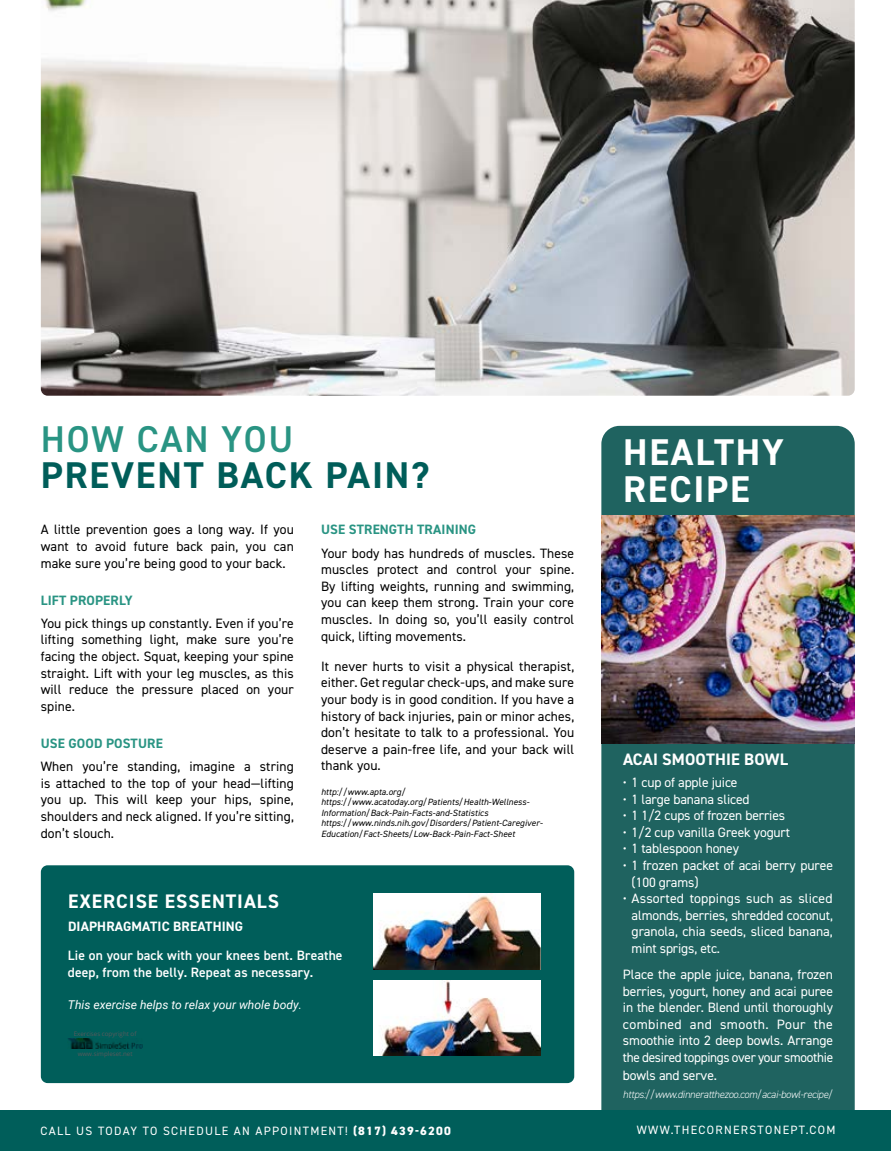
<style>
.page{position:relative;width:891px;height:1151px;background:#fff}
.page>*{position:absolute;margin:0;border:0;box-sizing:border-box;transform-origin:0 0}
.t1{font:700 37.35px "DIN2014";letter-spacing:.05em;color:#005d59}
.t2{font:700 37.35px/37.4px "DIN2014";letter-spacing:.05em;color:#fff}
.t3{font:600 37.35px "DIN2014";letter-spacing:.05em;color:#299483}
.t4{font:700 19.57px "DIN2014";letter-spacing:.05em;color:#fff}
.t5{font:700 16.65px "DIN2014";letter-spacing:.01em;color:#fff}
.t6{font:13.5px/16.7px "DIN2014";letter-spacing:.01em;color:#000;text-align:justify}
.t7{font:13.5px/16.7px "DIN2014";letter-spacing:-.01em;color:#fff;text-align:justify}
.t8{font:600 13.5px/16.7px "DIN2014";letter-spacing:.01em;color:#fff}
.t9{font:700 13.5px "DIN2014";letter-spacing:.01em;color:#299483}
.t10{font:700 13.5px "DIN2014";letter-spacing:.01em;color:#fff}
.t11{font:12.15px "DIN2014";letter-spacing:.11em;color:#fff}
.t12{font:italic 12.15px "Roboto";color:#fff}
.t13{font:italic 300 10.58px "DIN2014";letter-spacing:-.02em;color:#fff}
.t14{font:italic 9px/10.6px "DIN2014";letter-spacing:.01em;color:#000}
.t15{font:6.3px "Open Sans";color:#58595b}
.s1{font-weight:800}
</style>
<div class="page">
<div style="left:601px;top:426px;width:254px;height:683px;background:#1f6360"></div>
<div style="left:0;top:1109px;width:891px;height:41px;background:#005e5a"></div>
<img style="left:601px;top:515px;width:254px;height:228px">
<img style="left:41px;top:0;width:814px;height:395px">
<div style="left:41px;top:865px;width:533px;height:217px;background:#005e5a;border-radius:7px"></div>
<img style="left:68px;top:1038px;width:74px;height:10px">
<img style="left:374px;top:893px;width:167px;height:75px">
<img style="left:374px;top:980px;width:167px;height:75px">
<h1 class="t3" style="left:41px;top:414px;width:254px">HOW CAN YOU</h1>
<h1 class="t1" style="left:41px;top:450px;width:390px">PREVENT BACK PAIN?</h1>
<p class="t6" style="left:41px;top:521px;width:255px">A little prevention goes a long way. If you want to avoid future back pain, you can make sure you’re being good to your back.</p>
<p class="t9" style="left:41px;top:590px;width:93px">LIFT PROPERLY</p>
<p class="t6" style="left:41px;top:614px;width:255px">You pick things up constantly. Even if you’re lifting something light, make sure you’re facing the object. Squat, keeping your spine straight. Lift with your leg muscles, as this will reduce the pressure placed on your spine.</p>
<p class="t9" style="left:41px;top:734px;width:124px">USE GOOD POSTURE</p>
<p class="t6" style="left:41px;top:757px;width:255px">When you’re standing, imagine a string is attached to the top of your head—lifting you up. This will keep your hips, spine, shoulders and neck aligned. If you’re sitting, don’t slouch.</p>
<h2 class="t4" style="left:68px;top:887px;width:213px">EXERCISE ESSENTIALS</h2>
<p class="t10" style="left:68px;top:917px;width:177px">DIAPHRAGMATIC BREATHING</p>
<p class="t9" style="left:321px;top:520px;width:157px">USE STRENGTH TRAINING</p>
<p class="t6" style="left:321px;top:544px;width:255px">Your body has hundreds of muscles. These muscles protect and control your spine.<br>By lifting weights, running and swimming, you can keep them strong. Train your core muscles. In doing so, you’ll easily control quick, lifting movements.</p>
<p class="t6" style="left:321px;top:657px;width:255px">It never hurts to visit a physical therapist, either. Get regular check-ups, and make sure your body is in good condition. If you have a history of back injuries, pain or minor aches, don’t hesitate to talk to a professional. You deserve a pain-free life, and your back will thank you.</p>
<p class="t14" style="left:321px;top:785px;width:223px">http://www.apta.org/ https://www.acatoday.org/Patients/Health-Wellness-Information/Back-Pain-Facts-and-Statistics https://www.ninds.nih.gov/Disorders/Patient-Caregiver-Education/Fact-Sheets/Low-Back-Pain-Fact-Sheet</p>
<p class="t8" style="left:68px;top:946px;width:276px">Lie on your back with your knees bent. Breathe deep, from the belly. Repeat as necessary.</p>
<p class="t12" style="left:68px;top:995px;width:236px">This exercise helps to relax your whole body.</p>
<p class="t15" style="left:74px;top:1028px;width:64px">Exercises copyright of</p>
<p class="t15" style="left:78px;top:1049px;width:56px">www.simpleset.net</p>
<h1 class="t2" style="left:623px;top:433px;width:162px">HEALTHY<br>RECIPE</h1>
<p class="t5" style="left:623px;top:747px;width:167px">ACAI SMOOTHIE BOWL</p>
<p class="t7" style="left:623px;top:773px;width:116px">• 1 cup of apple juice</p>
<p class="t7" style="left:623px;top:790px;width:128px">• 1 large banana sliced</p>
<p class="t7" style="left:623px;top:806px;width:164px">• 1 1/2 cups of frozen berries</p>
<p class="t7" style="left:623px;top:823px;width:169px">• 1/2 cup vanilla Greek yogurt</p>
<p class="t7" style="left:623px;top:840px;width:118px">• 1 tablespoon honey</p>
<p class="t7" style="left:632px;top:856px;width:203px;text-indent:-9px">• 1 frozen packet of acai berry puree (100 grams)</p>
<p class="t7" style="left:632px;top:889px;width:203px;text-indent:-9px">• Assorted toppings such as sliced almonds, berries, shredded coconut, granola, chia seeds, sliced banana, mint sprigs, etc.</p>
<p class="t7" style="left:623px;top:965px;width:212px">Place the apple juice, banana, frozen berries, yogurt, honey and acai puree in the blender. Blend until thoroughly combined and smooth. Pour the smoothie into 2 deep bowls. Arrange the desired toppings over your smoothie</p>
<p class="t7" style="left:623px;top:1066px;width:96px">bowls and serve.</p>
<p class="t13" style="left:623px;top:1087px;width:212px">https://www.dinneratthezoo.com/acai-bowl-recipe/</p>
<p class="t11" style="left:41px;top:1122px;width:412px">CALL US TODAY TO SCHEDULE AN APPOINTMENT! <span class="s1">(817) 439-6200</span></p>
<p class="t11" style="left:637px;top:1121px;width:200px">WWW.THECORNERSTONEPT.COM</p>
</div>
